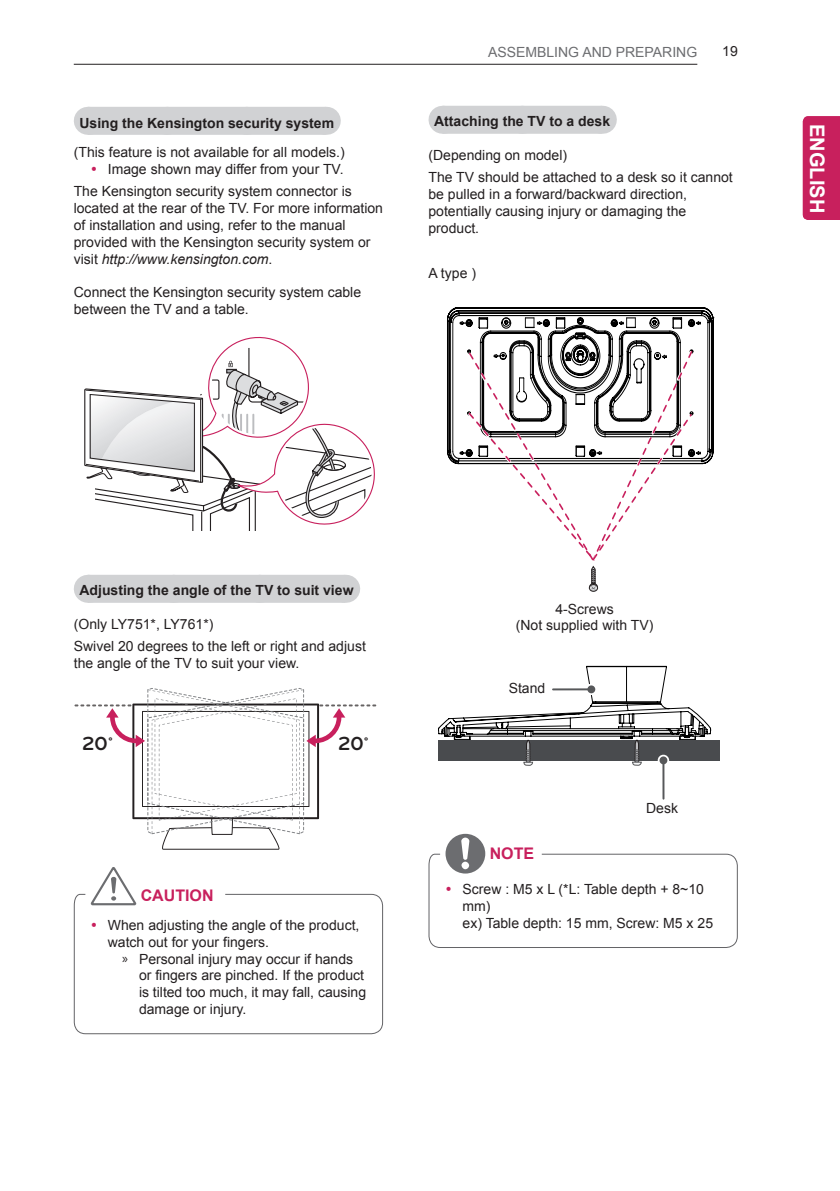
<style>
.page{position:relative;width:840px;height:1191px;background:#fff}
.page>*{position:absolute;margin:0;border:0;box-sizing:border-box;transform-origin:0 0}
.t1{font:700 20px "Arial";color:#fff}
.t2{font:700 19.6px "Bryant LG";color:#231f20}
.t3{font:700 16px "Arial";color:#c8205d}
.t4{font:14px/16.8px "Arial";color:#231f20}
.t5{font:700 14px "Arial";color:#231f20}
.t6{font:14px "Arial";color:#6c6d70}
.t7{font:700 14px "Arial";color:#fff}
.s1{font-style:italic}
.s2{font-family:"Myriad Pro"}
</style>
<div class="page">
<div style="left:802px;top:116px;width:37px;height:104px;background:#c8205d"></div>
<hr style="left:74px;top:64px;width:623px;height:1px;background:#231f20">
<div style="left:88px;top:107px;width:237px;height:28px;background:#d1d2d4"></div>
<svg style="left:325px;top:107px;width:1px;height:28px"></svg>
<div style="left:88px;top:575px;width:257px;height:28px;background:#d1d2d4"></div>
<svg style="left:345px;top:575px;width:1px;height:28px"></svg>
<svg style="left:84px;top:336px;width:291px;height:194px"></svg>
<svg style="left:74px;top:688px;width:302px;height:161px"></svg>
<svg style="left:97px;top:867px;width:33px;height:26px"></svg>
<svg style="left:73px;top:893px;width:310px;height:141px"></svg>
<div style="left:442px;top:106px;width:159px;height:28px;background:#d1d2d4"></div>
<svg style="left:601px;top:106px;width:1px;height:28px"></svg>
<div style="left:588px;top:584px;width:9px;height:7px;border:1px solid #231f20;border-radius:50%"></div>
<svg style="left:447px;top:307px;width:266px;height:153px"></svg>
<svg style="left:452px;top:313px;width:257px;height:277px"></svg>
<div style="left:437px;top:740px;width:281px;height:20px;background:#494b4e"></div>
<svg style="left:437px;top:665px;width:273px;height:100px"></svg>
<div style="left:657px;top:754px;width:11px;height:12px;border:3px solid #fff;border-radius:50%"></div>
<hr style="left:662px;top:760px;width:2px;height:38px;background:#57585a">
<div style="left:659px;top:756px;width:8px;height:8px;background:#57585a;border-radius:50%"></div>
<div style="left:552px;top:687px;width:39px;height:5px;background:#bdbebe"></div>
<div style="left:585px;top:683px;width:11px;height:12px;border:3px solid #fff;border-radius:50%"></div>
<hr style="left:552px;top:688px;width:39px;height:2px;background:#57585a">
<div style="left:587px;top:685px;width:8px;height:8px;background:#57585a;border-radius:50%"></div>
<svg style="left:92px;top:923px;width:4px;height:4px"></svg>
<svg style="left:428px;top:834px;width:310px;height:114px"></svg>
<p class="t5" style="left:79px;top:113px;width:256px">Using the Kensington security system</p>
<p class="t4" style="left:74px;top:144px;width:272px;text-align:right">(This feature is not available for all models.)<br>Image shown may differ from your TV.</p>
<p class="t4" style="left:74px;top:183px;width:311px">The Kensington security system connector is located at the rear of the TV. For more information of installation and using, refer to the manual provided with the Kensington security system or visit <span class="s1">http://www.kensington.com</span>.</p>
<p class="t4" style="left:74px;top:284px;width:289px">Connect the Kensington security system cable between the TV and a table.</p>
<p class="t6" style="left:488px;top:43px;width:211px">ASSEMBLING AND PREPARING</p>
<p class="t4" style="left:721px;top:42px;width:17px">19</p>
<p class="t5" style="left:434px;top:112px;width:177px">Attaching the TV to a desk</p>
<p class="t4" style="left:428px;top:144px;width:306px;line-height:22.4px">(Depending on model)<br>The TV should be attached to a desk so it cannot</p>
<p class="t4" style="left:428px;top:186px;width:260px;text-align:justify">be pulled in a forward/backward direction, potentially causing injury or damaging the product.</p>
<p class="t4" style="left:428px;top:264px;width:49px">A type )</p>
<h1 class="t1" style="left:830px;top:124px;width:90px;rotate:90deg">ENGLISH</h1>
<p class="t7" style="left:824px;top:153px;width:32px;rotate:90deg">ENG</p>
<p class="t5" style="left:79px;top:581px;width:275px">Adjusting the angle of the TV to suit view</p>
<p class="t4" style="left:74px;top:613px;width:293px;line-height:22.4px">(Only LY751*, LY761*)<br>Swivel 20 degrees to the left or right and adjust</p>
<p class="t4" style="left:74px;top:655px;width:227px">the angle of the TV to suit your view.</p>
<h2 class="t2" style="left:82px;top:731px;width:32px">20˚</h2>
<h2 class="t2" style="left:338px;top:731px;width:32px">20˚</h2>
<p class="t3" style="left:141px;top:884px;width:74px">CAUTION</p>
<p class="t4" style="left:108px;top:916px;width:253px">When adjusting the angle of the product, watch out for your fingers.</p>
<p class="t4" style="left:139px;top:950px;width:228px;text-indent:-17px"><span class="s2">»</span> Personal injury may occur if hands or fingers are pinched. If the product is tilted too much, it may fall, causing damage or injury.</p>
<p class="t4" style="left:515px;top:600px;width:139px;text-align:center">4-Screws<br>(Not supplied with TV)</p>
<p class="t4" style="left:508px;top:680px;width:38px">Stand</p>
<p class="t4" style="left:645px;top:799px;width:33px">Desk</p>
<p class="t3" style="left:489px;top:843px;width:46px">NOTE</p>
<p class="t4" style="left:462px;top:881px;width:252px">Screw : M5 x L (*L: Table depth + 8~10 mm)<br>ex) Table depth: 15 mm, Screw: M5 x 25</p>
</div>
